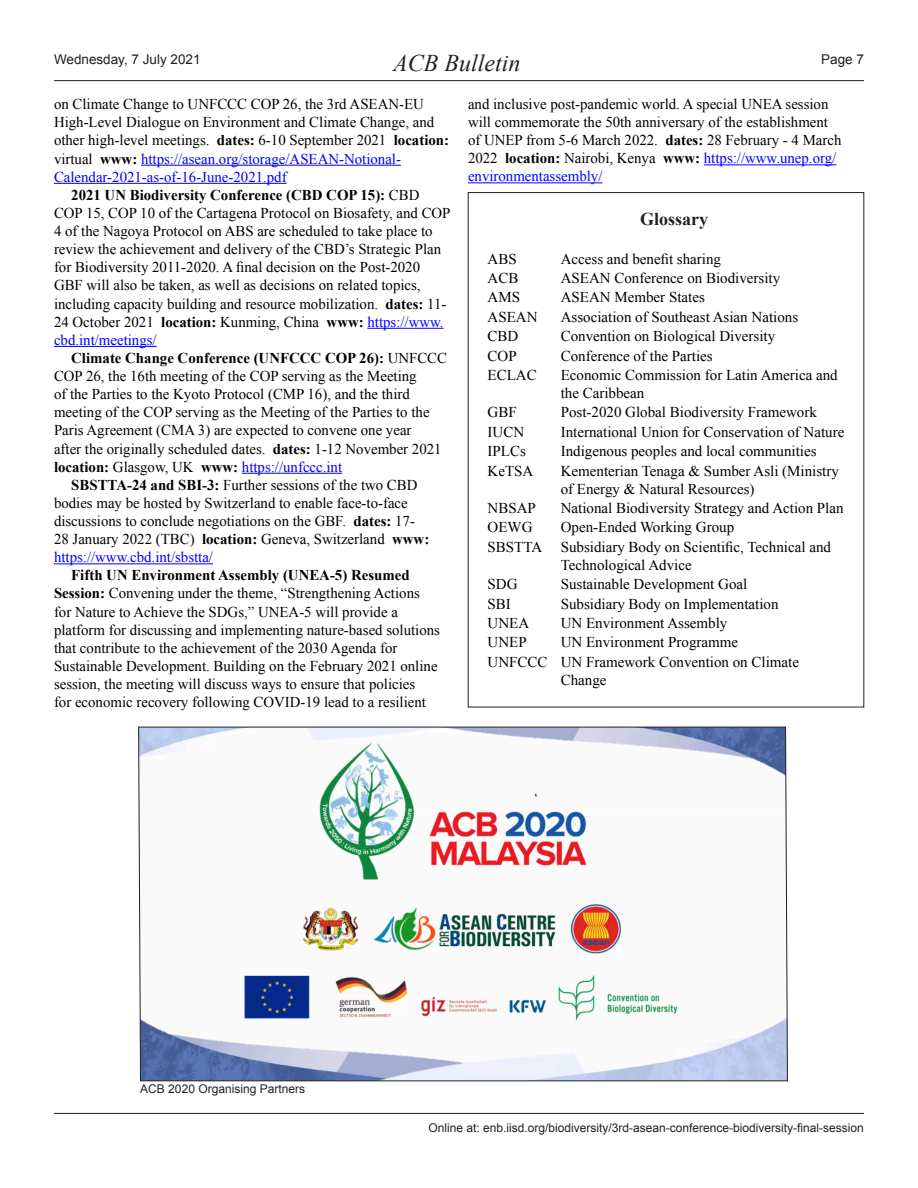
<style>
.page{position:relative;width:918px;height:1188px;background:#fff}
.page>*{position:absolute;margin:0;border:0;box-sizing:border-box;transform-origin:0 0}
.t1{font:italic 24px "Times New Roman";color:#231f20}
.TOC_Title{font:700 18px "Times New Roman";color:#231f20}
.ENB_-_Body{font:15px/18.1px "Times New Roman";color:#000}
.t2{font:13.5px "Arial";color:#231f20}
.t3{font:12px "Arial";color:#231f20}
.s1{font-weight:700}
.s2{color:#00f}
</style>
<div class="page">
<hr style="left:54px;top:80px;width:810px;height:1px;background:#231f20">
<hr style="left:54px;top:1113px;width:810px;height:1px;background:#231f20">
<hr style="left:141px;top:165px;width:260px;height:1px;background:#00f">
<hr style="left:54px;top:183px;width:233px;height:1px;background:#00f">
<hr style="left:367px;top:328px;width:77px;height:1px;background:#00f">
<hr style="left:54px;top:346px;width:103px;height:1px;background:#00f">
<hr style="left:242px;top:473px;width:100px;height:1px;background:#00f">
<hr style="left:54px;top:563px;width:159px;height:1px;background:#00f">
<hr style="left:704px;top:164px;width:132px;height:1px;background:#00f">
<hr style="left:468px;top:182px;width:134px;height:1px;background:#00f">
<svg style="left:138px;top:727px;width:650px;height:354px"></svg>
<h1 class="t1" style="left:393px;top:46px;width:129px">ACB Bulletin</h1>
<p class="t2" style="left:54px;top:50px;width:148px">Wednesday, 7 July 2021</p>
<p class="t2" style="left:821px;top:50px;width:44px">Page 7</p>
<p class="ENB_-_Body" style="left:54px;top:95px;width:397px">on Climate Change to UNFCCC COP 26, the 3rd ASEAN-EU High-Level Dialogue on Environment and Climate Change, and other high-level meetings. <span class="s1">dates:</span> 6-10 September 2021 <span class="s1">location: </span>virtual <span class="s1">www:</span> <span class="s2">https://asean.org/storage/ASEAN-Notional-Calendar-2021-as-of-16-June-2021.pdf</span></p>
<p class="ENB_-_Body" style="left:54px;top:185px;width:398px;text-indent:17px"><span class="s1">2021 UN Biodiversity Conference (CBD COP 15):</span> CBD COP 15, COP 10 of the Cartagena Protocol on Biosafety, and COP 4 of the Nagoya Protocol on ABS are scheduled to take place to review the achievement and delivery of the CBD’s Strategic Plan for Biodiversity 2011-2020. A final decision on the Post-2020<br>GBF will also be taken, as well as decisions on related topics, including capacity building and resource mobilization. <span class="s1">dates:</span> 11- 24 October 2021 <span class="s1">location:</span> Kunming, China <span class="s1">www:</span> <span class="s2">https://www. cbd.int/meetings/</span></p>
<p class="ENB_-_Body" style="left:54px;top:349px;width:395px;text-indent:17px"><span class="s1">Climate Change Conference (UNFCCC COP 26):</span> UNFCCC COP 26, the 16th meeting of the COP serving as the Meeting<br>of the Parties to the Kyoto Protocol (CMP 16), and the third meeting of the COP serving as the Meeting of the Parties to the Paris Agreement (CMA 3) are expected to convene one year<br>after the originally scheduled dates. <span class="s1">dates:</span> 1-12 November 2021 <span class="s1">location:</span> Glasgow, UK <span class="s1">www:</span> <span class="s2">https://unfccc.int</span></p>
<p class="ENB_-_Body" style="left:54px;top:475px;width:377px;text-indent:17px"><span class="s1">SBSTTA-24 and SBI-3:</span> Further sessions of the two CBD bodies may be hosted by Switzerland to enable face-to-face discussions to conclude negotiations on the GBF. <span class="s1">dates:</span> 17- 28 January 2022 (TBC) <span class="s1">location:</span> Geneva, Switzerland <span class="s1">www: </span><span class="s2">https://www.cbd.int/sbstta/</span></p>
<p class="ENB_-_Body" style="left:54px;top:566px;width:388px;text-indent:17px"><span class="s1">Fifth UN Environment Assembly (UNEA-5) Resumed Session:</span> Convening under the theme, “Strengthening Actions for Nature to Achieve the SDGs,” UNEA-5 will provide a platform for discussing and implementing nature-based solutions that contribute to the achievement of the 2030 Agenda for Sustainable Development. Building on the February 2021 online session, the meeting will discuss ways to ensure that policies<br>for economic recovery following COVID-19 lead to a resilient</p>
<p class="ENB_-_Body" style="left:468px;top:95px;width:375px">and inclusive post-pandemic world. A special UNEA session will commemorate the 50th anniversary of the establishment of UNEP from 5-6 March 2022. <span class="s1">dates:</span> 28 February - 4 March 2022 <span class="s1">location:</span> Nairobi, Kenya <span class="s1">www:</span> <span class="s2">https://www.unep.org/ environmentassembly/</span></p>
<p class="TOC_Title" style="left:640px;top:206px;width:70px">Glossary</p>
<p class="ENB_-_Body" style="left:488px;top:249px;width:31px">ABS</p>
<p class="ENB_-_Body" style="left:561px;top:249px;width:162px">Access and benefit sharing</p>
<p class="ENB_-_Body" style="left:488px;top:269px;width:32px">ACB</p>
<p class="ENB_-_Body" style="left:561px;top:269px;width:221px">ASEAN Conference on Biodiversity</p>
<p class="ENB_-_Body" style="left:488px;top:288px;width:34px">AMS</p>
<p class="ENB_-_Body" style="left:561px;top:288px;width:146px">ASEAN Member States</p>
<p class="ENB_-_Body" style="left:488px;top:307px;width:51px">ASEAN</p>
<p class="ENB_-_Body" style="left:561px;top:307px;width:239px">Association of Southeast Asian Nations</p>
<p class="ENB_-_Body" style="left:488px;top:327px;width:32px">CBD</p>
<p class="ENB_-_Body" style="left:561px;top:327px;width:216px">Convention on Biological Diversity</p>
<p class="ENB_-_Body" style="left:488px;top:346px;width:31px">COP</p>
<p class="ENB_-_Body" style="left:561px;top:346px;width:154px">Conference of the Parties</p>
<p class="ENB_-_Body" style="left:488px;top:366px;width:51px">ECLAC</p>
<p class="ENB_-_Body" style="left:561px;top:366px;width:279px">Economic Commission for Latin America and the Caribbean</p>
<p class="ENB_-_Body" style="left:488px;top:403px;width:31px">GBF</p>
<p class="ENB_-_Body" style="left:561px;top:403px;width:258px">Post-2020 Global Biodiversity Framework</p>
<p class="ENB_-_Body" style="left:488px;top:422px;width:38px">IUCN</p>
<p class="ENB_-_Body" style="left:561px;top:422px;width:285px">International Union for Conservation of Nature</p>
<p class="ENB_-_Body" style="left:488px;top:442px;width:40px">IPLCs</p>
<p class="ENB_-_Body" style="left:561px;top:442px;width:257px">Indigenous peoples and local communities</p>
<p class="ENB_-_Body" style="left:488px;top:461px;width:47px">KeTSA</p>
<p class="ENB_-_Body" style="left:561px;top:461px;width:280px">Kementerian Tenaga &amp; Sumber Asli (Ministry of Energy &amp; Natural Resources)</p>
<p class="ENB_-_Body" style="left:488px;top:499px;width:50px">NBSAP</p>
<p class="ENB_-_Body" style="left:561px;top:499px;width:284px">National Biodiversity Strategy and Action Plan</p>
<p class="ENB_-_Body" style="left:488px;top:518px;width:46px">OEWG</p>
<p class="ENB_-_Body" style="left:561px;top:518px;width:175px">Open-Ended Working Group</p>
<p class="ENB_-_Body" style="left:488px;top:537px;width:56px">SBSTTA</p>
<p class="ENB_-_Body" style="left:561px;top:537px;width:272px">Subsidiary Body on Scientific, Technical and<br>Technological Advice</p>
<p class="ENB_-_Body" style="left:488px;top:575px;width:31px">SDG</p>
<p class="ENB_-_Body" style="left:561px;top:575px;width:188px">Sustainable Development Goal</p>
<p class="ENB_-_Body" style="left:488px;top:594px;width:25px">SBI</p>
<p class="ENB_-_Body" style="left:561px;top:594px;width:219px">Subsidiary Body on Implementation</p>
<p class="ENB_-_Body" style="left:488px;top:614px;width:43px">UNEA</p>
<p class="ENB_-_Body" style="left:561px;top:614px;width:168px">UN Environment Assembly</p>
<p class="ENB_-_Body" style="left:488px;top:633px;width:41px">UNEP</p>
<p class="ENB_-_Body" style="left:561px;top:633px;width:179px">UN Environment Programme</p>
<p class="ENB_-_Body" style="left:488px;top:652px;width:62px">UNFCCC</p>
<p class="ENB_-_Body" style="left:561px;top:652px;width:240px">UN Framework Convention on Climate<br>Change</p>
<p class="t3" style="left:140px;top:1081px;width:166px">ACB 2020 Organising Partners</p>
<p class="t3" style="left:428px;top:1120px;width:437px">Online at: enb.iisd.org/biodiversity/3rd-asean-conference-biodiversity-final-session</p>
</div>
